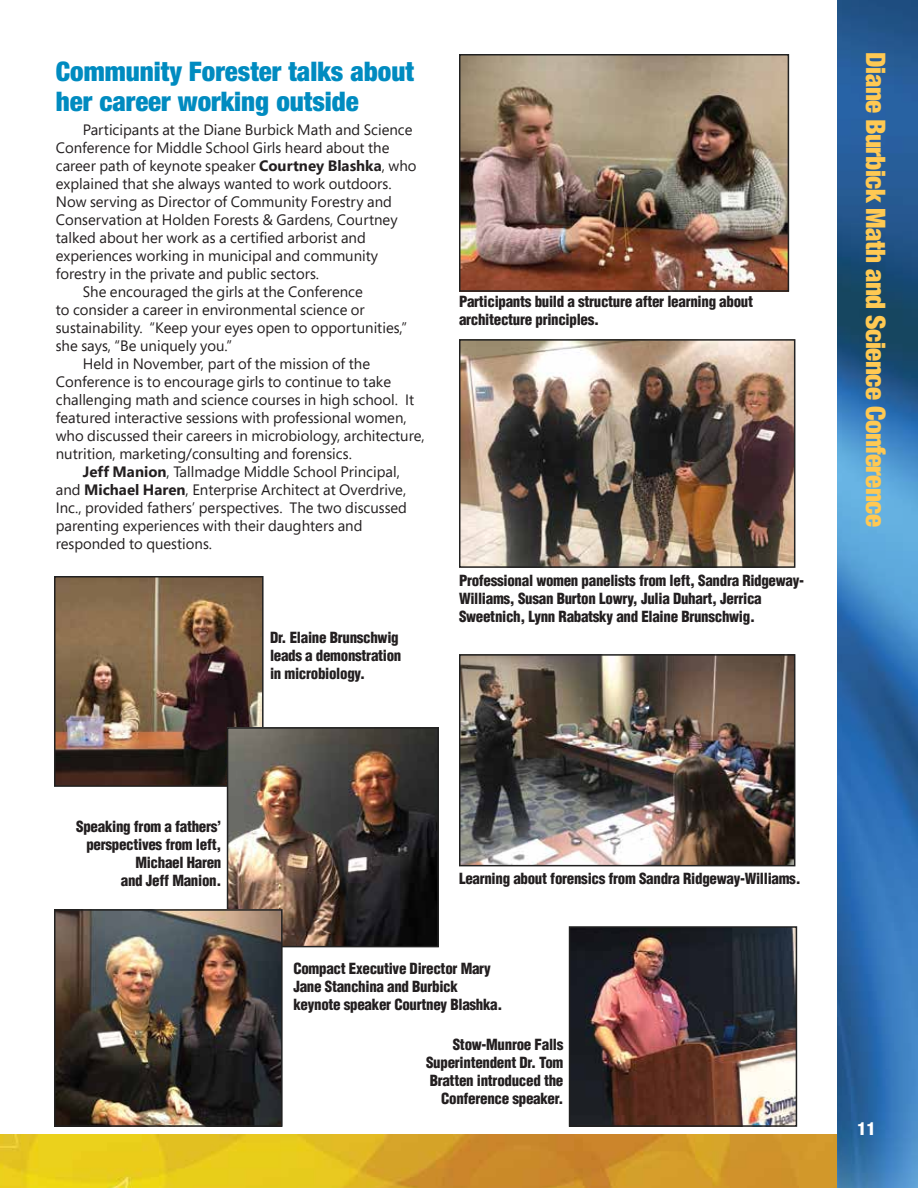
<style>
.page{position:relative;width:918px;height:1188px;background:#fff}
.page>*{position:absolute;margin:0;border:0;box-sizing:border-box;transform-origin:0 0}
.t1{font:900 condensed 27px/30px "Helvetica Neue";color:#008bc0}
.t2{font:900 condensed 27px "Helvetica Neue";letter-spacing:-.02em;color:#ffc953}
.t3{font:800 condensed 18px "Helvetica Neue";color:#fff}
.t4{font:15px "Segoe Pro";color:#231f20}
.t5{font:900 condensed 15px/18px "Helvetica";letter-spacing:-.02em;color:#231f20}
.s1{font-weight:700}
</style>
<div class="page">
<img style="left:0;top:1134px;width:838px;height:54px">
<svg style="left:838px;top:0;width:80px;height:1188px;background:#316ea8"></svg>
<img style="left:572px;top:929px;width:222px;height:195px">
<div style="left:569px;top:926px;width:228px;height:201px;border:2px solid #212121"></div>
<img style="left:462px;top:342px;width:330px;height:223px">
<div style="left:459px;top:339px;width:336px;height:229px;border:2px solid #212121"></div>
<img style="left:462px;top:57px;width:324px;height:232px">
<div style="left:459px;top:54px;width:330px;height:238px;border:2px solid #212121"></div>
<img style="left:462px;top:657px;width:330px;height:206px">
<div style="left:459px;top:654px;width:336px;height:212px;border:2px solid #212121"></div>
<img style="left:57px;top:579px;width:204px;height:205px">
<div style="left:54px;top:576px;width:210px;height:211px;border:2px solid #212121"></div>
<img style="left:230px;top:730px;width:206px;height:214px">
<div style="left:227px;top:727px;width:212px;height:220px;border:2px solid #212121"></div>
<img style="left:57px;top:912px;width:223px;height:212px">
<div style="left:54px;top:909px;width:229px;height:218px;border:2px solid #212121"></div>
<h1 class="t1" style="left:56px;top:56px;width:360px">Community Forester talks about her career working outside</h1>
<p class="t4" style="left:83px;top:119px;width:331px">Participants at the Diane Burbick Math and Science</p>
<p class="t4" style="left:56px;top:137px;width:335px">Conference for Middle School Girls heard about the</p>
<p class="t4" style="left:56px;top:155px;width:362px">career path of keynote speaker <span class="s1">Courtney Blashka</span>, who</p>
<p class="t4" style="left:56px;top:173px;width:337px">explained that she always wanted to work outdoors.</p>
<p class="t4" style="left:56px;top:191px;width:338px">Now serving as Director of Community Forestry and</p>
<p class="t4" style="left:56px;top:209px;width:343px">Conservation at Holden Forests &amp; Gardens, Courtney</p>
<p class="t4" style="left:56px;top:227px;width:312px">talked about her work as a certified arborist and</p>
<p class="t4" style="left:56px;top:245px;width:324px">experiences working in municipal and community</p>
<p class="t4" style="left:56px;top:263px;width:265px">forestry in the private and public sectors.</p>
<p class="t4" style="left:83px;top:281px;width:282px">She encouraged the girls at the Conference</p>
<p class="t4" style="left:56px;top:299px;width:310px">to consider a career in environmental science or</p>
<p class="t4" style="left:56px;top:317px;width:353px">sustainability. “Keep your eyes open to opportunities,”</p>
<p class="t4" style="left:56px;top:335px;width:178px">she says, “Be uniquely you.”</p>
<p class="t4" style="left:83px;top:353px;width:289px">Held in November, part of the mission of the</p>
<p class="t4" style="left:56px;top:371px;width:337px">Conference is to encourage girls to continue to take</p>
<p class="t4" style="left:56px;top:389px;width:360px">challenging math and science courses in high school. It</p>
<p class="t4" style="left:56px;top:407px;width:352px">featured interactive sessions with professional women,</p>
<p class="t4" style="left:56px;top:425px;width:371px">who discussed their careers in microbiology, architecture,</p>
<p class="t4" style="left:56px;top:443px;width:298px">nutrition, marketing/consulting and forensics.</p>
<p class="t4" style="left:83px;top:461px;width:319px"><span class="s1">Jeff Manion</span>, Tallmadge Middle School Principal,</p>
<p class="t4" style="left:56px;top:479px;width:352px">and <span class="s1">Michael Haren</span>, Enterprise Architect at Overdrive,</p>
<p class="t4" style="left:56px;top:497px;width:353px">Inc., provided fathers’ perspectives. The two discussed</p>
<p class="t4" style="left:56px;top:515px;width:308px">parenting experiences with their daughters and</p>
<p class="t4" style="left:56px;top:533px;width:158px">responded to questions.</p>
<p class="t5" style="left:270px;top:628px;width:133px">Dr. Elaine Brunschwig leads a demonstration in microbiology.</p>
<p class="t5" style="left:459px;top:293px;width:296px">Participants build a structure after learning about architecture principles.</p>
<p class="t5" style="left:459px;top:572px;width:347px">Professional women panelists from left, Sandra Ridgeway-<br>Williams, Susan Burton Lowry, Julia Duhart, Jerrica<br>Sweetnich, Lynn Rabatsky and Elaine Brunschwig.</p>
<h1 class="t2" style="left:892px;top:52px;width:476px;rotate:90deg">Diane Burbick Math and Science Conference</h1>
<p class="t5" style="left:76px;top:817px;width:147px;text-align:right">Speaking from a fathers’ perspectives from left,<br>Michael Haren<br>and Jeff Manion.</p>
<p class="t5" style="left:459px;top:870px;width:343px">Learning about forensics from Sandra Ridgeway-Williams.</p>
<p class="t5" style="left:293px;top:960px;width:211px">Compact Executive Director Mary<br>Jane Stanchina and Burbick keynote speaker Courtney Blashka.</p>
<p class="t5" style="left:426px;top:1035px;width:139px;text-align:right">Stow-Munroe Falls<br>Superintendent Dr. Tom<br>Bratten introduced the<br>Conference speaker.</p>
<p class="t3" style="left:857px;top:1118px;width:20px">11</p>
</div>
